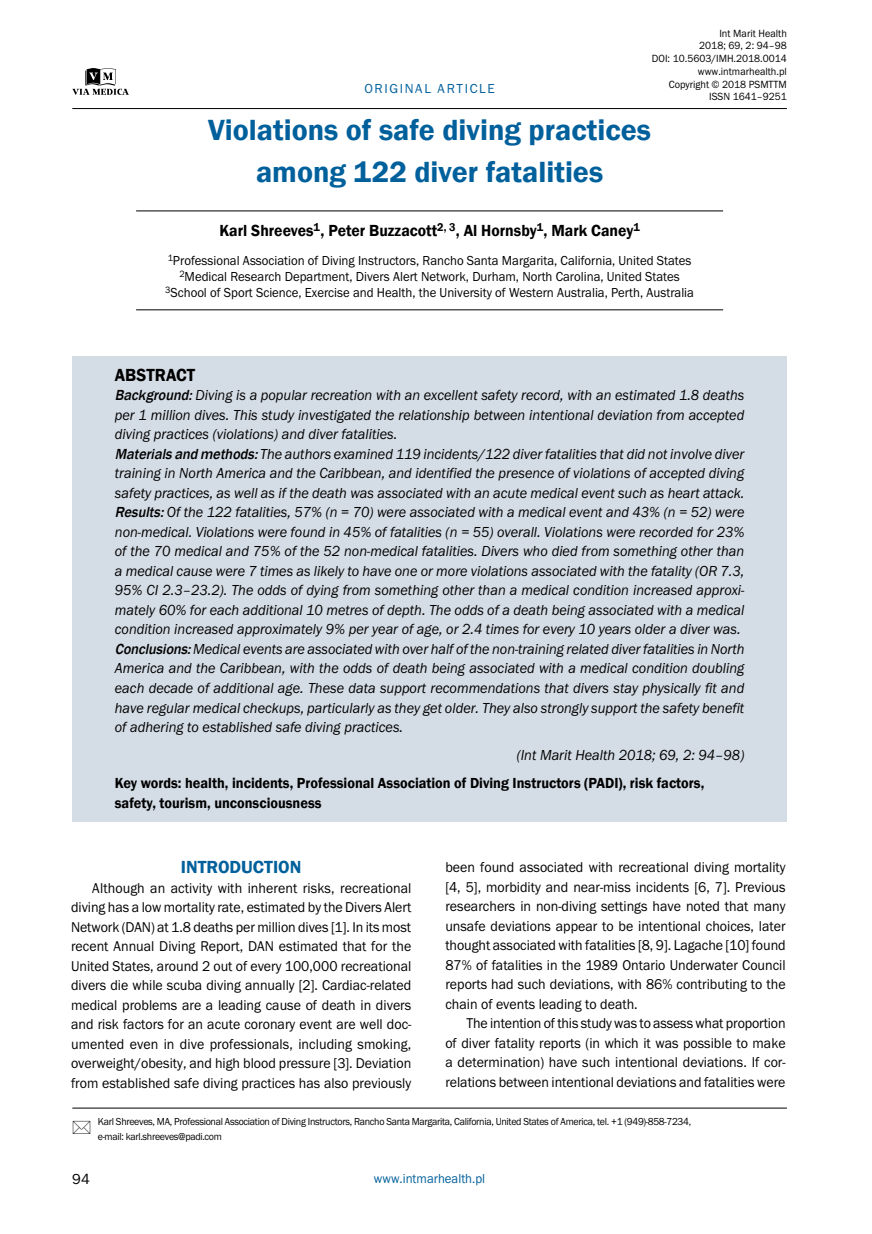
<style>
.page{position:relative;width:872px;height:1234px;background:#fff}
.page>*{position:absolute;margin:0;border:0;box-sizing:border-box;transform-origin:0 0}
.t1{font:600 30px/42px "Franklin Gothic";color:#00609c;text-align:center}
.t2{font:600 18px "Franklin Gothic";color:#00609c}
.t3{font:600 18px "Franklin Gothic";color:#000;scale:.95 1}
.t4{font:600 16.5px "Franklin Gothic";color:#000;scale:.95 1}
.t5{font:italic 15px/19.5px "Franklin Got Itc TEE";color:#000;scale:.95 1}
.t6{font:600 15px/19.5px "Franklin Gothic";color:#000;scale:.95 1}
.t7{font:15px "Franklin Got Itc TEE";color:#000}
.t8{font:14.7px/19.5px "Franklin Got Itc TEE";color:#000;text-align:justify;scale:.95 1}
.t9{font:13.5px/16.2px "Franklin Got Itc TEE";color:#000;text-align:center;scale:.95 1}
.t10{font:13.5px "Franklin Got Itc TEE";color:#00609c;scale:.95 1}
.t11{font:13.5px "Franklin Got Itc TEE";letter-spacing:.12em;color:#00609c}
.t12{font:10.8px/12.8px "Franklin Got Itc TEE";color:#000;text-align:right;scale:.95 1}
.t13{font:10.5px/15px "Franklin Got Itc TEE";letter-spacing:-.03em;color:#000;scale:.95 1}
.s1{font-family:"Franklin Gothic";font-weight:500}
</style>
<div class="page">
<hr style="left:72px;top:108px;width:715px;height:1px;background:#000">
<svg style="left:72px;top:68px;width:57px;height:27px"></svg>
<hr style="left:72px;top:1107px;width:715px;height:1px;background:#000">
<div style="left:72px;top:355px;width:715px;height:466px;background:#d4dce5"></div>
<hr style="left:136px;top:210px;width:587px;height:1px;background:#000">
<hr style="left:136px;top:309px;width:587px;height:1px;background:#000">
<p class="t11" style="left:364px;top:81px;width:132px">ORIGINAL ARTICLE</p>
<p class="t12" style="left:652px;top:27px;width:144px">Int Marit Health<br>2018; 69, 2: 94–98<br>DOI: 10.5603/IMH.2018.0014 www.intmarhealth.pl<br>Copyright © 2018 PSMTTM<br>ISSN 1641–9251</p>
<h1 class="t1" style="left:208px;top:109px;width:444px">Violations of safe diving practices among 122 diver fatalities</h1>
<p class="t4" style="left:219px;top:220px;width:444px">Karl Shreeves<sup>1</sup>, Peter Buzzacott<sup>2,</sup> <sup>3</sup>, Al Hornsby<sup>1</sup>, Mark Caney<sup>1</sup></p>
<p class="t9" style="left:165px;top:252px;width:558px"><sup>1</sup>Professional Association of Diving Instructors, Rancho Santa Margarita, California, United States<br><sup>2</sup>Medical Research Department, Divers Alert Network, Durham, North Carolina, United States<br><sup>3</sup>School of Sport Science, Exercise and Health, the University of Western Australia, Perth, Australia</p>
<p class="t3" style="left:115px;top:363px;width:86px">Abstract</p>
<p class="t5" style="left:115px;top:385px;width:664px"><span class="s1">Background:</span>Diving is a popular recreation with an excellent safety record, with an estimated 1.8 deaths per 1 million dives. This study investigated the relationship between intentional deviation from accepted diving practices (violations) and diver fatalities.<br><span class="s1">Materialsand methods:</span>The authors examined 119 incidents/122 diver fatalities that did not involve diver training in North America and the Caribbean, and identified the presence of violations of accepted diving safety practices, as well as if the death was associated with an acute medical event such as heart attack.<br><span class="s1">Results:</span>Of the 122 fatalities, 57% (n = 70) were associated with a medical event and 43% (n = 52) were non-medical. Violations were found in 45% of fatalities (n = 55) overall. Violations were recorded for 23% of the 70 medical and 75% of the 52 non-medical fatalities. Divers who died from something other than a medical cause were 7 times as likely to have one or more violations associated with the fatality (OR 7.3, 95% CI 2.3–23.2). The odds of dying from something other than a medical condition increased approxi&shy;mately 60% for each additional 10 metres of depth. The odds of a death being associated with a medical condition increased approximately 9% per year of age, or 2.4 times for every 10 years older a diver was.<br><span class="s1">Conclusions:</span>Medical events are associated with over half of the non-training related diver fatalities in North America and the Caribbean, with the odds of death being associated with a medical condition doubling each decade of additional age. These data support recommendations that divers stay physically fit and have regular medical checkups, particularly as they get older. They also strongly support the safety benefit of adhering to established safe diving practices.</p>
<p class="t5" style="left:517px;top:745px;width:241px">(Int Marit Health 2018; 69, 2: 94–98)</p>
<p class="t6" style="left:115px;top:773px;width:622px">Key words: health, incidents, Professional Association of Diving Instructors (PADI), risk factors, safety, tourism, unconsciousness</p>
<p class="t2" style="left:181px;top:856px;width:122px">INTRODUCTION</p>
<p class="t8" style="left:71px;top:878px;width:360px;text-indent:21px">Although an activity with inherent risks, recreational diving has a low mortality rate, estimated by the Divers Alert Network (DAN) at 1.8 deaths per million dives [1]. In its most recent Annual Diving Report, DAN estimated that for the United States, around 2 out of every 100,000 recreational divers die while scuba diving annually [2]. Cardiac-related medical problems are a leading cause of death in divers and risk factors for an acute coronary event are well doc&shy;umented even in dive professionals, including smoking, overweight/obesity, and high blood pressure [3]. Deviation from established safe diving practices has also previously</p>
<p class="t8" style="left:445px;top:857px;width:360px">been found associated with recreational diving mortality [4, 5], morbidity and near-miss incidents [6, 7]. Previous researchers in non-diving settings have noted that many unsafe deviations appear to be intentional choices, later thought associated with fatalities [8, 9]. Lagache [10] found 87% of fatalities in the 1989 Ontario Underwater Council reports had such deviations, with 86% contributing to the chain of events leading to death.</p>
<p class="t8" style="left:445px;top:1013px;width:360px;text-indent:21px">The intention of this study was to assess what proportion of diver fatality reports (in which it was possible to make a determination) have such intentional deviations. If cor&shy;relations between intentional deviations and fatalities were</p>
<p class="t13" style="left:98px;top:1113px;width:626px">Karl Shreeves, MA, Professional Association of Diving Instructors, Rancho Santa Margarita, California, United States of America, tel. +1 (949)-858-7234, e-mail: karl.shreeves@padi.com</p>
<p class="t7" style="left:72px;top:1170px;width:19px">94</p>
<p class="t10" style="left:374px;top:1170px;width:119px">www.intmarhealth.pl</p>
</div>
